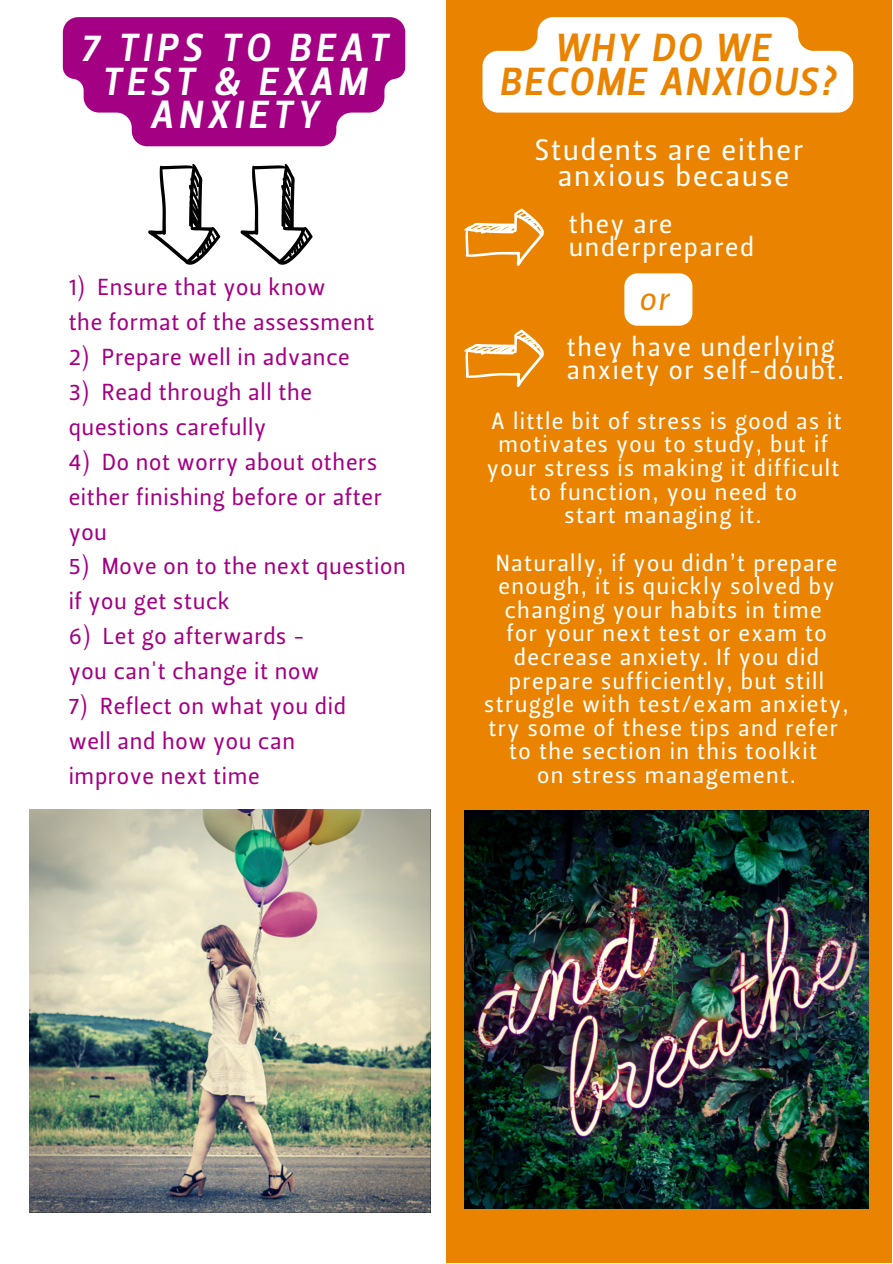
<style>
.page{position:relative;width:893px;height:1264px;background:#fff}
.page>*{position:absolute;margin:0;border:0;box-sizing:border-box;transform-origin:0 0}
.t1{font:39px/33.8px "Leitura Sans Italic 3";letter-spacing:.13em;color:#fff;text-align:center}
.t2{font:39px/33.8px "Leitura Sans Italic 3";letter-spacing:.06em;color:#ea8400;text-align:center}
.t3{font:32.4px "Leitura Sans Italic 2";color:#ea8400}
.t4{font:29.4px/25.8px "Leitura Sans Grot 2";letter-spacing:.06em;color:#fff;text-align:center}
.t5{font:26.4px/22.5px "Leitura Sans Grot 2";letter-spacing:.06em;color:#fff}
.t6{font:23.1px/23.5px "Leitura Sans Grot 2";letter-spacing:.06em;color:#fff;text-align:center}
.t7{font:23.1px/34.8px "Leitura Sans Grot 2";letter-spacing:.03em;color:#a40084}
</style>
<div class="page">
<div style="left:446px;top:0;width:445px;height:1262px;background:#ea8400"></div>
<img style="left:30px;top:809px;width:400px;height:403px">
<img style="left:464px;top:810px;width:404px;height:398px">
<svg style="left:482px;top:17px;width:371px;height:96px;background:#fcf0e1"></svg>
<svg style="left:63px;top:17px;width:342px;height:129px;background:#b02495"></svg>
<svg style="left:624px;top:273px;width:68px;height:53px;background:#fdf8f0"></svg>
<svg style="left:240px;top:164px;width:72px;height:101px"></svg>
<svg style="left:148px;top:164px;width:72px;height:101px"></svg>
<svg style="left:464px;top:208px;width:80px;height:58px"></svg>
<svg style="left:464px;top:329px;width:80px;height:58px"></svg>
<h1 class="t1" style="left:81px;top:31px;width:307px">7 TIPS TO BEAT<br>TEST &amp; EXAM<br>ANXIETY</h1>
<p class="t7" style="left:69px;top:270px;width:307px">1) Ensure that you know<br>the format of the assessment</p>
<p class="t7" style="left:69px;top:340px;width:282px">2) Prepare well in advance</p>
<p class="t7" style="left:69px;top:375px;width:245px">3) Read through all the questions carefully</p>
<p class="t7" style="left:69px;top:445px;width:315px">4) Do not worry about others either finishing before or after you</p>
<p class="t7" style="left:69px;top:549px;width:339px">5) Move on to the next question if you get stuck</p>
<p class="t7" style="left:69px;top:619px;width:252px">6) Let go afterwards - you can't change it now</p>
<p class="t7" style="left:69px;top:688px;width:279px">7) Reflect on what you did well and how you can improve next time</p>
<h1 class="t2" style="left:499px;top:31px;width:338px">WHY DO WE<br>BECOME ANXIOUS?</h1>
<p class="t4" style="left:535px;top:138px;width:270px">Students are either anxious because</p>
<p class="t5" style="left:568px;top:213px;width:187px">they are underprepared</p>
<h2 class="t3" style="left:638px;top:280px;width:32px">or</h2>
<p class="t5" style="left:567px;top:336px;width:279px">they have underlying anxiety or self-doubt.</p>
<p class="t6" style="left:487px;top:409px;width:356px">A little bit of stress is good as it motivates you to study, but if your stress is making it difficult to function, you need to<br>start managing it.</p>
<p class="t6" style="left:484px;top:551px;width:366px">Naturally, if you didn’t prepare enough, it is quickly solved by changing your habits in time<br>for your next test or exam to decrease anxiety. If you did prepare sufficiently, but still struggle with test/exam anxiety, try some of these tips and refer to the section in this toolkit<br>on stress management.</p>
</div>
